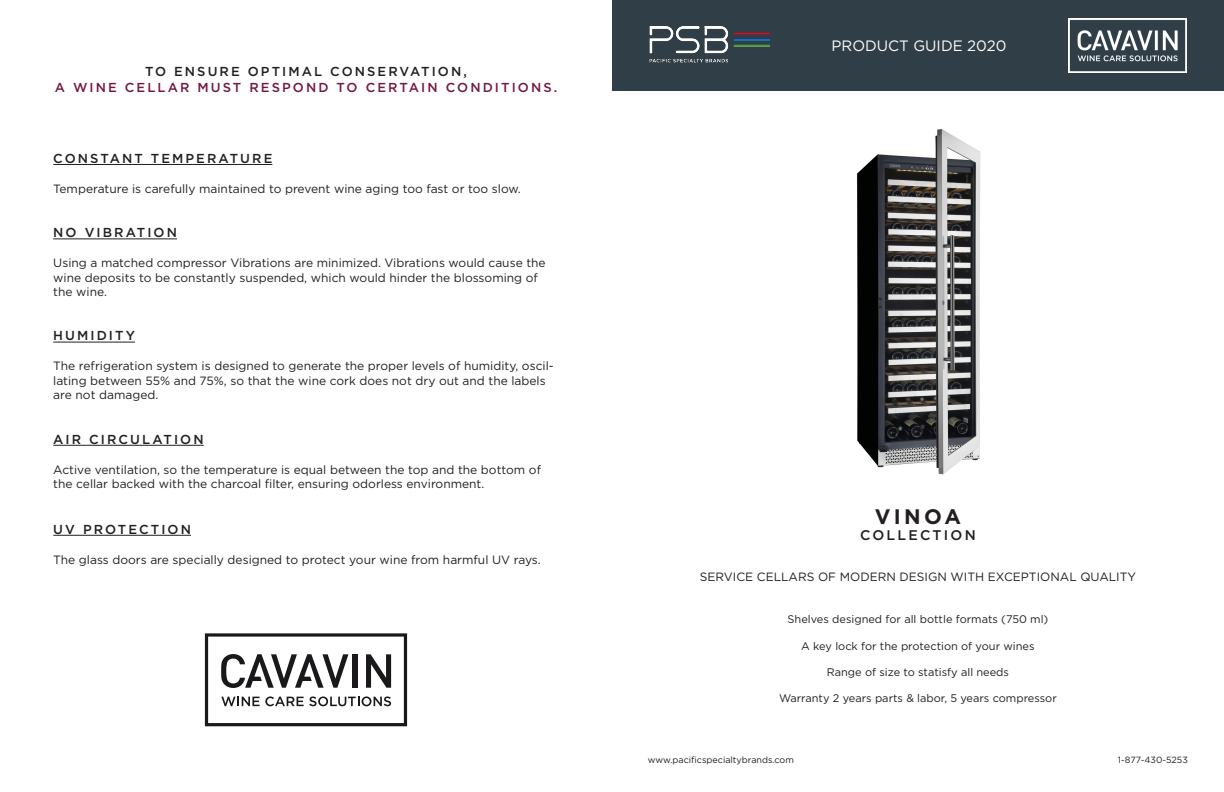
<style>
.page{position:relative;width:1224px;height:792px;background:#fff}
.page>*{position:absolute;margin:0;border:0;box-sizing:border-box;transform-origin:0 0}
.t1{font:700 21px "Gotham";letter-spacing:.16em;color:#231f20}
.t2{font:15px "Gotham";color:#fff}
.t3{font:500 14px "Gotham";letter-spacing:.16em;color:#231f20}
.t4{font:500 13px "Gotham";letter-spacing:.16em;color:#231f20}
.t5{font:500 13px "Gotham";letter-spacing:.16em;color:#731843}
.t6{font:12px/14.4px "Gotham";color:#231f20}
.t7{font:11px "Gotham";color:#231f20}
.t8{font:9px "Gotham";color:#231f20}
</style>
<div class="page">
<div style="left:612px;top:0;width:612px;height:91px;background:#303e47"></div>
<img style="left:649px;top:27px;width:121px;height:36px">
<img style="left:1068px;top:18px;width:119px;height:55px">
<img style="left:857px;top:129px;width:124px;height:346px">
<hr style="left:53px;top:164px;width:219px;height:1px;background:#231f20">
<hr style="left:53px;top:239px;width:124px;height:1px;background:#231f20">
<hr style="left:53px;top:342px;width:82px;height:1px;background:#231f20">
<hr style="left:53px;top:445px;width:151px;height:1px;background:#231f20">
<hr style="left:53px;top:535px;width:138px;height:1px;background:#231f20">
<svg style="left:205px;top:633px;width:202px;height:93px"></svg>
<p class="t4" style="left:145px;top:63px;width:323px">TO ENSURE OPTIMAL CONSERVATION,</p>
<p class="t5" style="left:55px;top:79px;width:504px">A WINE CELLAR MUST RESPOND TO CERTAIN CONDITIONS.</p>
<p class="t4" style="left:53px;top:150px;width:221px">CONSTANT TEMPERATURE</p>
<p class="t6" style="left:53px;top:181px;width:469px">Temperature is carefully maintained to prevent wine aging too fast or too slow.</p>
<p class="t4" style="left:53px;top:224px;width:125px">NO VIBRATION</p>
<p class="t6" style="left:53px;top:255px;width:494px">Using a matched compressor Vibrations are minimized. Vibrations would cause the wine deposits to be constantly suspended, which would hinder the blossoming of the wine.</p>
<p class="t4" style="left:53px;top:327px;width:83px">HUMIDITY</p>
<p class="t6" style="left:53px;top:359px;width:502px">The refrigeration system is designed to generate the proper levels of humidity, oscil&shy;lating between 55% and 75%, so that the wine cork does not dry out and the labels are not damaged.</p>
<p class="t4" style="left:53px;top:430px;width:152px">AIR CIRCULATION</p>
<p class="t6" style="left:53px;top:462px;width:489px">Active ventilation, so the temperature is equal between the top and the bottom of the cellar backed with the charcoal filter, ensuring odorless environment.</p>
<p class="t4" style="left:53px;top:520px;width:139px">UV PROTECTION</p>
<p class="t6" style="left:53px;top:552px;width:489px">The glass doors are specially designed to protect your wine from harmful UV rays.</p>
<p class="t2" style="left:831px;top:36px;width:177px">PRODUCT GUIDE 2020</p>
<p class="t1" style="left:875px;top:502px;width:88px">VINOA</p>
<p class="t3" style="left:860px;top:526px;width:117px">COLLECTION</p>
<p class="t6" style="left:700px;top:570px;width:438px">SERVICE CELLARS OF MODERN DESIGN WITH EXCEPTIONAL QUALITY</p>
<p class="t7" style="left:788px;top:612px;width:262px">Shelves designed for all bottle formats (750 ml)</p>
<p class="t7" style="left:801px;top:639px;width:235px">A key lock for the protection of your wines</p>
<p class="t7" style="left:827px;top:665px;width:184px">Range of size to statisfy all needs</p>
<p class="t7" style="left:779px;top:692px;width:279px">Warranty 2 years parts &amp; labor, 5 years compressor</p>
<p class="t8" style="left:648px;top:754px;width:147px">www.pacificspecialtybrands.com</p>
<p class="t8" style="left:1118px;top:754px;width:72px">1-877-430-5253</p>
</div>
